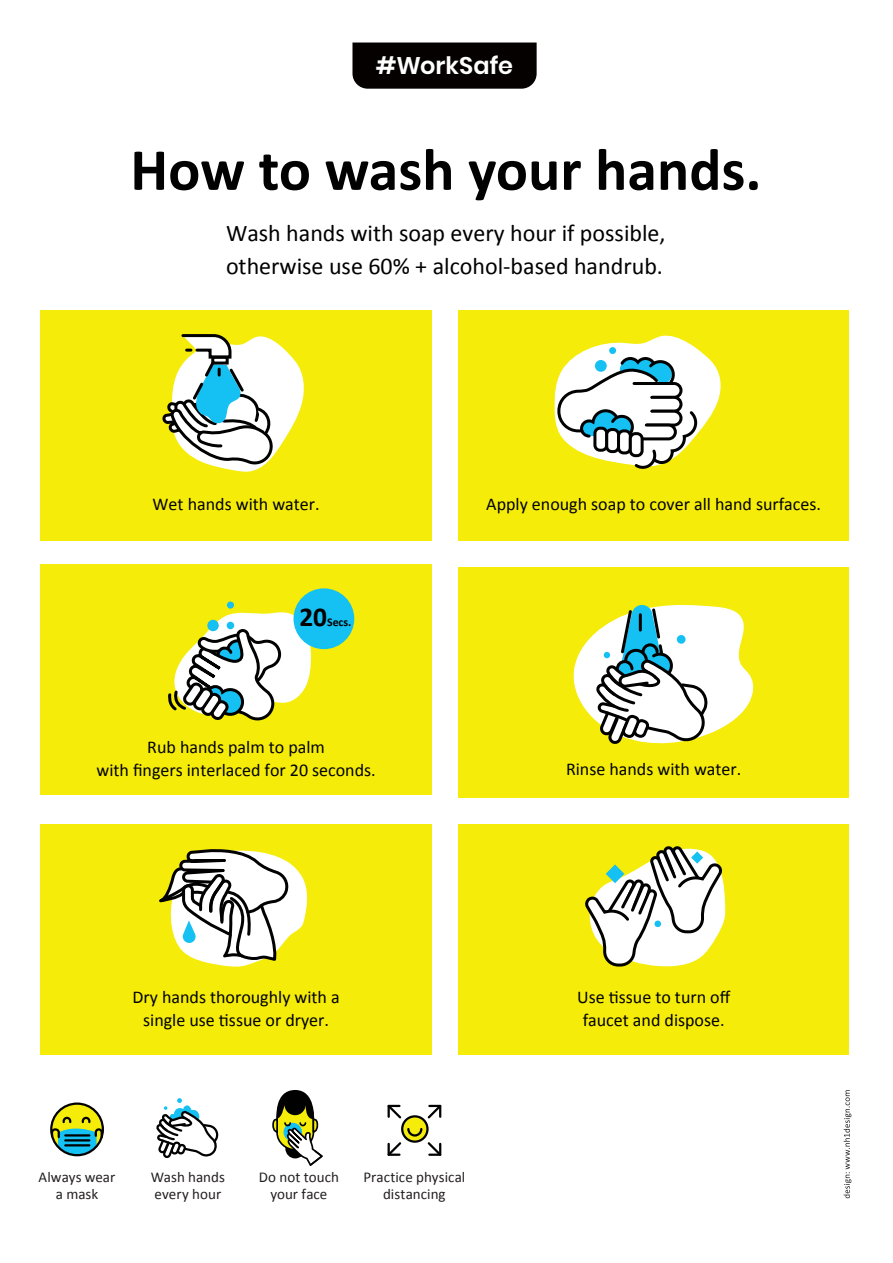
<style>
.page{position:relative;width:893px;height:1263px;background:#fff}
.page>*{position:absolute;margin:0;border:0;box-sizing:border-box;transform-origin:0 0}
.t1{font:700 60px "Calibri";color:#010101}
.t2{font:700 27.3px "Calibri";color:#010101}
.t3{font:24px/33px "Calibri";color:#010101}
.t4{font:600 24px "Poppins";color:#fff}
.t5{font:18px/22.5px "Calibri";color:#010101;text-align:center}
.t6{font:15px/16.5px "Calibri";letter-spacing:.005em;color:#231f20;text-align:center}
.t7{font:700 11.85px "Calibri";color:#010101}
</style>
<div class="page">
<div style="left:40px;top:824px;width:392px;height:231px;background:#f5ec09"></div>
<div style="left:458px;top:824px;width:391px;height:231px;background:#f5ec09"></div>
<div style="left:40px;top:564px;width:392px;height:230px;background:#f5ec09"></div>
<div style="left:458px;top:567px;width:391px;height:231px;background:#f5ec09"></div>
<div style="left:40px;top:310px;width:392px;height:230px;background:#f5ec09"></div>
<div style="left:458px;top:310px;width:391px;height:230px;background:#f5ec09"></div>
<svg style="left:162px;top:334px;width:142px;height:138px"></svg>
<svg style="left:573px;top:605px;width:181px;height:139px"></svg>
<svg style="left:585px;top:846px;width:140px;height:121px"></svg>
<svg style="left:159px;top:849px;width:148px;height:118px"></svg>
<svg style="left:554px;top:335px;width:167px;height:134px"></svg>
<div style="left:294px;top:588px;width:60px;height:61px;background:#15c0f2;border-radius:50%"></div>
<div style="left:227px;top:601px;width:7px;height:8px;background:#15c0f2;border-radius:50%"></div>
<svg style="left:168px;top:611px;width:166px;height:110px"></svg>
<svg style="left:844px;top:1090px;width:7px;height:108px"></svg>
<div style="left:352px;top:43px;width:185px;height:46px;background:#050100"></div>
<svg style="left:402px;top:1116px;width:25px;height:25px"></svg>
<div style="left:401px;top:1115px;width:28px;height:28px;border:2px solid #010101;border-radius:50%"></div>
<svg style="left:427px;top:1104px;width:15px;height:15px"></svg>
<svg style="left:387px;top:1104px;width:15px;height:15px"></svg>
<svg style="left:387px;top:1127px;width:55px;height:29px"></svg>
<svg style="left:272px;top:1090px;width:51px;height:76px"></svg>
<svg style="left:51px;top:1103px;width:52px;height:52px"></svg>
<svg style="left:50px;top:1116px;width:54px;height:41px"></svg>
<hr style="left:65px;top:1134px;width:24px;height:2px;background:#010101">
<hr style="left:65px;top:1139px;width:24px;height:2px;background:#010101">
<hr style="left:65px;top:1144px;width:24px;height:2px;background:#010101">
<div style="left:50px;top:1102px;width:54px;height:54px;border:2px solid #010101;border-radius:50%"></div>
<svg style="left:156px;top:1098px;width:63px;height:60px"></svg>
<h3 class="t4" style="left:376px;top:52px;width:139px">#WorkSafe</h3>
<h1 class="t1" style="left:130px;top:127px;width:633px">How to wash your hands.</h1>
<h3 class="t3" style="left:226px;top:215px;width:441px">Wash hands with soap every hour if possible, otherwise use 60% + alcohol-based handrub.</h3>
<p class="t5" style="left:153px;top:492px;width:169px">Wet hands with water.</p>
<p class="t5" style="left:486px;top:492px;width:336px">Apply enough soap to cover all hand surfaces.</p>
<h2 class="t2" style="left:299px;top:597px;width:29px">20</h2>
<p class="t7" style="left:327px;top:613px;width:26px">Secs.</p>
<p class="t5" style="left:97px;top:735px;width:281px">Rub hands palm to palm<br>with fingers interlaced for 20 seconds.</p>
<p class="t5" style="left:132px;top:985px;width:209px">Dry hands thoroughly with a single use tissue or dryer.</p>
<p class="t6" style="left:39px;top:1168px;width:78px">Always wear a mask</p>
<p class="t6" style="left:151px;top:1168px;width:76px;text-align:left">Wash hands every hour</p>
<p class="t6" style="left:259px;top:1168px;width:82px">Do not touch your face</p>
<p class="t6" style="left:363px;top:1168px;width:103px">Practice physical distancing</p>
<p class="t5" style="left:566px;top:757px;width:177px">Rinse hands with water.</p>
<p class="t5" style="left:577px;top:985px;width:155px">Use tissue to turn off faucet and dispose.</p>
</div>
